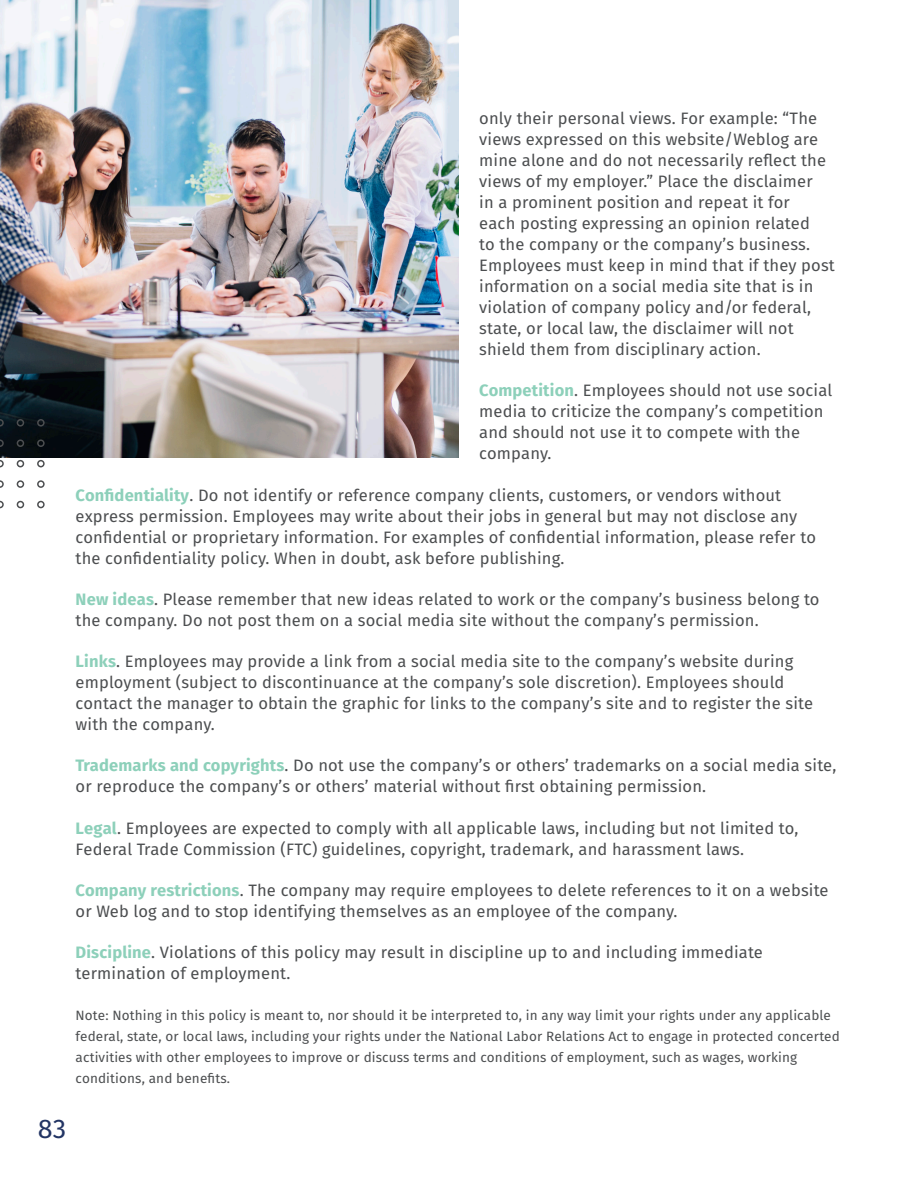
<style>
.page{position:relative;width:918px;height:1188px;background:#fff}
.page>*{position:absolute;margin:0;border:0;box-sizing:border-box;transform-origin:0 0}
.t1{font:27px "Fira Sans";color:#233564}
.Body_B{font:16.5px/21px "Fira Sans";letter-spacing:.01em;color:#4c4e50}
.Body_B-2{font:13.5px/21px "Fira Sans";letter-spacing:.01em;color:#4c4e50}
.s1{font-weight:700;color:#8dd0ba}
</style>
<div class="page">
<img style="left:0;top:0;width:459px;height:458px">
<svg style="left:0;top:418px;width:45px;height:91px"></svg>
<p class="Body_B" style="left:479px;top:107px;width:357px">only their personal views. For example: “The views expressed on this website/Weblog are mine alone and do not necessarily reflect the views of my employer.” Place the disclaimer<br>in a prominent position and repeat it for<br>each posting expressing an opinion related<br>to the company or the company’s business.<br>Employees must keep in mind that if they post information on a social media site that is in violation of company policy and/or federal, state, or local law, the disclaimer will not shield them from disciplinary action.</p>
<p class="Body_B" style="left:479px;top:380px;width:355px"><span class="s1">Competition</span>. Employees should not use social media to criticize the company’s competition and should not use it to compete with the company.</p>
<p class="Body_B" style="left:76px;top:484px;width:742px"><span class="s1">Confidentiality</span>. Do not identify or reference company clients, customers, or vendors without express permission. Employees may write about their jobs in general but may not disclose any confidential or proprietary information. For examples of confidential information, please refer to the confidentiality policy. When in doubt, ask before publishing.</p>
<p class="Body_B" style="left:76px;top:588px;width:745px"><span class="s1">New ideas</span>. Please remember that new ideas related to work or the company’s business belong to the company. Do not post them on a social media site without the company’s permission.</p>
<p class="Body_B" style="left:76px;top:650px;width:739px"><span class="s1">Links</span>. Employees may provide a link from a social media site to the company’s website during employment (subject to discontinuance at the company’s sole discretion). Employees should contact the manager to obtain the graphic for links to the company’s site and to register the site with the company.</p>
<p class="Body_B" style="left:76px;top:755px;width:762px"><span class="s1">Trademarks and copyrights</span>. Do not use the company’s or others’ trademarks on a social media site, or reproduce the company’s or others’ material without first obtaining permission.</p>
<p class="Body_B" style="left:76px;top:817px;width:724px"><span class="s1">Legal</span>. Employees are expected to comply with all applicable laws, including but not limited to,<br>Federal Trade Commission (FTC) guidelines, copyright, trademark, and harassment laws.</p>
<p class="Body_B" style="left:76px;top:879px;width:755px"><span class="s1">Company restrictions</span>. The company may require employees to delete references to it on a website or Web log and to stop identifying themselves as an employee of the company.</p>
<p class="Body_B" style="left:76px;top:941px;width:689px"><span class="s1">Discipline</span>. Violations of this policy may result in discipline up to and including immediate termination of employment.</p>
<p class="Body_B-2" style="left:76px;top:1005px;width:766px">Note: Nothing in this policy is meant to, nor should it be interpreted to, in any way limit your rights under any applicable federal, state, or local laws, including your rights under the National Labor Relations Act to engage in protected concerted activities with other employees to improve or discuss terms and conditions of employment, such as wages, working conditions, and benefits.</p>
<h1 class="t1" style="left:38px;top:1108px;width:30px">83</h1>
</div>
